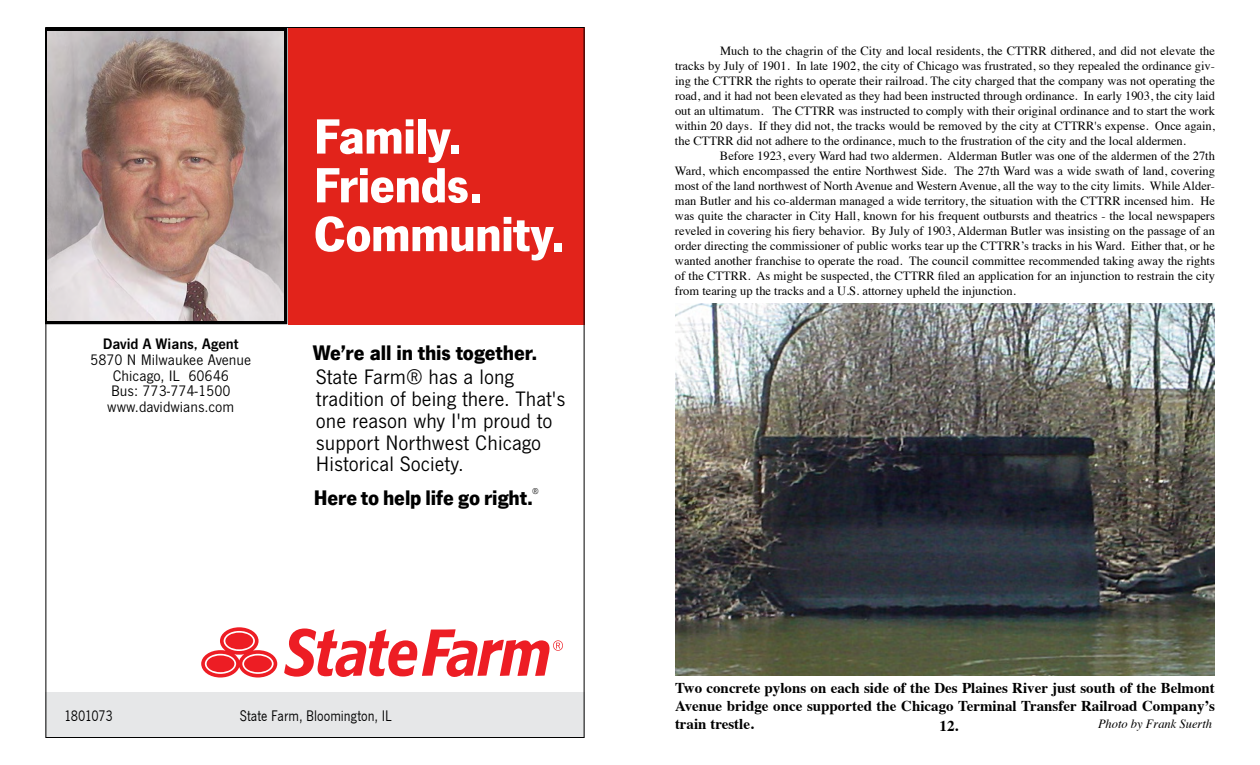
<style>
.page{position:relative;width:1260px;height:765px;background:#fff}
.page>*{position:absolute;margin:0;border:0;box-sizing:border-box;transform-origin:0 0}
.t1{font:700 51.38px/48.8px "SF News Gothic";letter-spacing:-.015em;color:#fff}
.t2{font:21.75px/21.8px "SF News Gothic";color:#000}
.t3{font:700 21.75px "SF News Gothic";letter-spacing:-.005em;color:#000}
.t4{font:15.75px/15.8px "SF News Gothic";color:#000;text-align:center}
.t5{font:15.75px "SF News Gothic";color:#000;scale:.9 1}
.t6{font:600 15.75px "SF News Gothic";color:#000}
.t7{font:15.75px "SF News Gothic";letter-spacing:-.03em;color:#000;scale:.9 1}
.t8{font:700 15px/18px "Times";color:#000;text-align:justify}
.t9{font:12.5px/15px "Times";color:#000;text-align:justify}
.t10{font:italic 12.5px "Times";color:#000}
.t11{font:8.75px "SF News Gothic";color:#000}
</style>
<div class="page">
<div style="left:45px;top:692px;width:540px;height:46px;background:#e6e7e8"></div>
<div style="left:288px;top:27px;width:297px;height:297px;background:#e2231b"></div>
<svg style="left:201px;top:627px;width:362px;height:51px"></svg>
<svg style="left:45px;top:27px;width:242px;height:297px;background:#1d1c1c"></svg>
<img style="left:48px;top:31px;width:236px;height:289px">
<img style="left:675px;top:304px;width:540px;height:372px">
<p class="t6" style="left:103px;top:335px;width:137px">David A Wians, Agent</p>
<p class="t4" style="left:90px;top:352px;width:163px">5870 N Milwaukee Avenue<br>Chicago, IL 60646<br>Bus: 773-774-1500 www.davidwians.com</p>
<h1 class="t1" style="left:314px;top:112px;width:252px">Family.<br>Friends.<br>Community.</h1>
<h2 class="t3" style="left:313px;top:340px;width:226px">We’re all in this together.</h2>
<h2 class="t2" style="left:316px;top:367px;width:251px">State Farm® has a long tradition of being there. That's one reason why I'm proud to support Northwest Chicago<br>Historical Society.</h2>
<h2 class="t3" style="left:314px;top:484px;width:221px">Here to help life go right.</h2>
<p class="t11" style="left:532px;top:486px;width:8px">®</p>
<p class="t7" style="left:64px;top:707px;width:56px">1801073</p>
<p class="t5" style="left:240px;top:707px;width:171px">State Farm, Bloomington, IL</p>
<p class="t9" style="left:675px;top:42px;width:542px;text-indent:45px">Much to the chagrin of the City and local residents, the CTTRR dithered, and did not elevate the tracks by July of 1901. In late 1902, the city of Chicago was frustrated, so they repealed the ordinance giv&shy;ing the CTTRR the rights to operate their railroad. The city charged that the company was not operating the road, and it had not been elevated as they had been instructed through ordinance. In early 1903, the city laid out an ultimatum. The CTTRR was instructed to comply with their original ordinance and to start the work within 20 days. If they did not, the tracks would be removed by the city at CTTRR's expense. Once again, the CTTRR did not adhere to the ordinance, much to the frustration of the city and the local aldermen.</p>
<p class="t9" style="left:675px;top:147px;width:542px;text-indent:45px">Before 1923, every Ward had two aldermen. Alderman Butler was one of the aldermen of the 27th Ward, which encompassed the entire Northwest Side. The 27th Ward was a wide swath of land, covering most of the land northwest of North Avenue and Western Avenue, all the way to the city limits. While Alder&shy;man Butler and his co-alderman managed a wide territory, the situation with the CTTRR incensed him. He was quite the character in City Hall, known for his frequent outbursts and theatrics - the local newspapers reveled in covering his fiery behavior. By July of 1903, Alderman Butler was insisting on the passage of an order directing the commissioner of public works tear up the CTTRR’s tracks in his Ward. Either that, or he wanted another franchise to operate the road. The council committee recommended taking away the rights of the CTTRR. As might be suspected, the CTTRR filed an application for an injunction to restrain the city from tearing up the tracks and a U.S. attorney upheld the injunction.</p>
<p class="t8" style="left:675px;top:677px;width:541px">Two concrete pylons on each side of the Des Plaines River just south of the Belmont Avenue bridge once supported the Chicago Terminal Transfer Railroad Company’s train trestle.</p>
<p class="t10" style="left:1098px;top:713px;width:116px">Photo by Frank Suerth</p>
<p class="t8" style="left:940px;top:716px;width:20px">12.</p>
</div>
